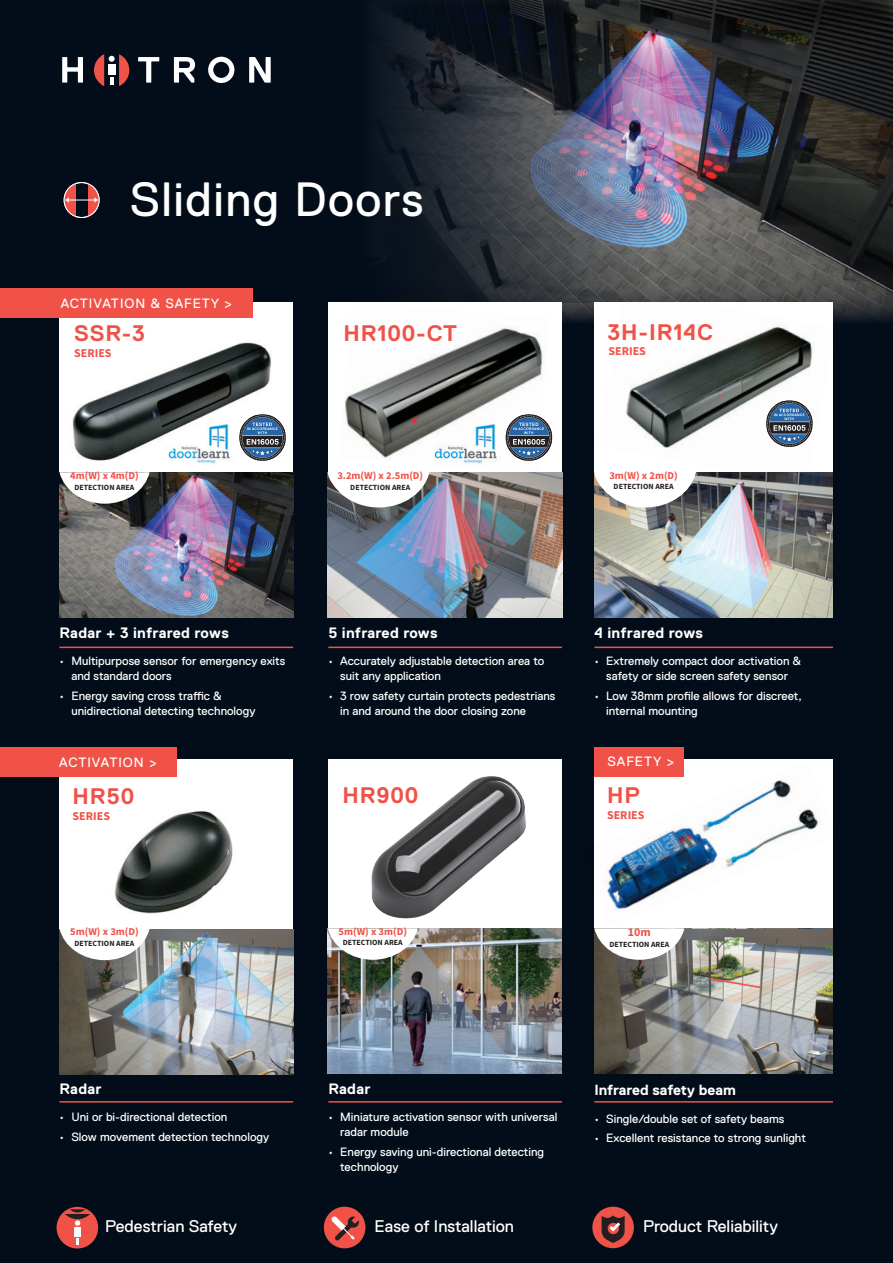
<style>
.page{position:relative;width:893px;height:1263px;background:#fff}
.page>*{position:absolute;margin:0;border:0;box-sizing:border-box;transform-origin:0 0}
.t1{font:48px "Replica LL";letter-spacing:.03em;color:#fff}
.t2{font:700 22.5px "Replica LL";letter-spacing:.04em;color:#f05248}
.t3{font:16.95px "Replica LL";color:#fff}
.t4{font:700 15px "Replica LL";letter-spacing:.02em;color:#fff}
.t5{font:700 14.7px "Replica LL";color:#fff}
.t6{font:13.5px "Replica LL";letter-spacing:.07em;color:#fff}
.t7{font:12px/15px "Replica LL";color:#fff}
.t8{font:700 12px "Source Sans Pro";color:#f05248}
.t9{font:700 10.5px "Source Sans Pro";color:#f05248}
.t10{font:700 7.95px "Source Sans Pro";color:#231f20}
</style>
<div class="page">
<div style="left:0;top:258px;width:893px;height:1005px;background:#030d1a"></div>
<img style="left:562px;top:0;width:331px;height:322px">
<svg style="left:0;top:0;width:647px;height:303px;background:#19202d"></svg>
<svg style="left:62px;top:57px;width:21px;height:26px"></svg>
<svg style="left:138px;top:57px;width:21px;height:26px"></svg>
<svg style="left:174px;top:57px;width:21px;height:26px"></svg>
<svg style="left:249px;top:57px;width:22px;height:26px"></svg>
<svg style="left:208px;top:57px;width:26px;height:26px"></svg>
<svg style="left:94px;top:54px;width:35px;height:32px"></svg>
<svg style="left:64px;top:182px;width:36px;height:36px"></svg>
<div style="left:57px;top:1207px;width:41px;height:41px;background:#f05248;border-radius:50%"></div>
<svg style="left:76px;top:1238px;width:3px;height:7px"></svg>
<div style="left:74px;top:1227px;width:7px;height:10px;background:#fff"></div>
<svg style="left:65px;top:1209px;width:25px;height:17px"></svg>
<div style="left:324px;top:1207px;width:41px;height:41px;background:#f05248;border-radius:50%"></div>
<svg style="left:331px;top:1216px;width:28px;height:25px"></svg>
<div style="left:592px;top:1207px;width:42px;height:41px;background:#f05248;border-radius:50%"></div>
<svg style="left:602px;top:1215px;width:23px;height:28px"></svg>
<div style="left:328px;top:759px;width:234px;height:170px;background:#fff"></div>
<div style="left:594px;top:759px;width:239px;height:170px;background:#fff"></div>
<div style="left:60px;top:759px;width:233px;height:170px;background:#fff"></div>
<div style="left:60px;top:303px;width:233px;height:170px;background:#fff"></div>
<div style="left:328px;top:303px;width:234px;height:170px;background:#fff"></div>
<img style="left:604px;top:780px;width:215px;height:130px">
<img style="left:72px;top:342px;width:212px;height:131px">
<img style="left:338px;top:301px;width:212px;height:172px">
<img style="left:596px;top:288px;width:239px;height:185px">
<img style="left:168px;top:423px;width:66px;height:42px">
<hr style="left:59px;top:647px;width:234px;height:1px;background:#f05248">
<hr style="left:328px;top:647px;width:234px;height:1px;background:#f05248">
<hr style="left:594px;top:647px;width:239px;height:1px;background:#f05248">
<hr style="left:59px;top:1101px;width:234px;height:1px;background:#f05248">
<hr style="left:328px;top:1101px;width:234px;height:1px;background:#f05248">
<hr style="left:594px;top:1101px;width:239px;height:1px;background:#f05248">
<svg style="left:239px;top:414px;width:47px;height:47px"></svg>
<svg style="left:766px;top:400px;width:47px;height:47px;background:#718398"></svg>
<img style="left:434px;top:423px;width:66px;height:42px">
<svg style="left:506px;top:414px;width:46px;height:47px"></svg>
<img style="left:59px;top:473px;width:234px;height:144px">
<img style="left:328px;top:473px;width:234px;height:144px">
<img style="left:328px;top:929px;width:234px;height:145px">
<img style="left:594px;top:473px;width:239px;height:144px">
<img style="left:594px;top:929px;width:239px;height:145px">
<svg style="left:60px;top:472px;width:90px;height:32px;background:#cdcdcc"></svg>
<svg style="left:328px;top:928px;width:90px;height:32px;background:#dedcd8"></svg>
<svg style="left:594px;top:465px;width:102px;height:42px;background:#e2e0df"></svg>
<svg style="left:328px;top:465px;width:102px;height:42px"></svg>
<svg style="left:594px;top:928px;width:90px;height:32px;background:#d8d7d5"></svg>
<div style="left:0;top:288px;width:252px;height:30px;background:#f05248"></div>
<div style="left:594px;top:747px;width:90px;height:30px;background:#f05248"></div>
<div style="left:0;top:747px;width:176px;height:30px;background:#f05248"></div>
<svg style="left:708px;top:977px;width:54px;height:12px"></svg>
<img style="left:115px;top:811px;width:118px;height:103px">
<img style="left:353px;top:776px;width:195px;height:153px">
<img style="left:60px;top:929px;width:233px;height:145px">
<svg style="left:60px;top:929px;width:90px;height:31px;background:#dcdbd9"></svg>
<h1 class="t1" style="left:130px;top:173px;width:295px">Sliding Doors</h1>
<p class="t6" style="left:61px;top:296px;width:173px">ACTIVATION &amp; SAFETY &gt;</p>
<h2 class="t2" style="left:343px;top:321px;width:115px">HR100-CT</h2>
<h2 class="t2" style="left:607px;top:319px;width:107px">3H-IR14C</h2>
<h2 class="t2" style="left:74px;top:321px;width:72px">SSR-3</h2>
<p class="t8" style="left:74px;top:345px;width:39px">SERIES</p>
<p class="t8" style="left:608px;top:343px;width:39px">SERIES</p>
<p class="t9" style="left:70px;top:469px;width:70px">4m(W) x 4m(D)</p>
<p class="t10" style="left:75px;top:482px;width:61px">DETECTION AREA</p>
<p class="t9" style="left:337px;top:469px;width:87px">3.2m(W) x 2.5m(D)</p>
<p class="t10" style="left:350px;top:482px;width:61px">DETECTION AREA</p>
<p class="t9" style="left:609px;top:469px;width:70px">3m(W) x 2m(D)</p>
<p class="t10" style="left:614px;top:482px;width:61px">DETECTION AREA</p>
<p class="t4" style="left:59px;top:624px;width:171px">Radar + 3 infrared rows</p>
<p class="t7" style="left:71px;top:654px;width:215px;text-indent:-12px">• Multipurpose sensor for emergency exits and standard doors</p>
<p class="t7" style="left:71px;top:688px;width:186px;text-indent:-12px">• Energy saving cross traffic &amp; unidirectional detecting technology</p>
<p class="t4" style="left:328px;top:624px;width:111px">5 infrared rows</p>
<p class="t7" style="left:340px;top:654px;width:205px;text-indent:-12px">• Accurately adjustable detection area to suit any application</p>
<p class="t7" style="left:340px;top:688px;width:217px;text-indent:-12px">• 3 row safety curtain protects pedestrians in and around the door closing zone</p>
<p class="t4" style="left:594px;top:624px;width:110px">4 infrared rows</p>
<p class="t7" style="left:594px;top:654px;width:208px;text-align:center">• Extremely compact door activation &amp; safety or side screen safety sensor</p>
<p class="t7" style="left:606px;top:688px;width:197px;text-indent:-12px">• Low 38mm profile allows for discreet, internal mounting</p>
<p class="t6" style="left:59px;top:754px;width:99px">ACTIVATION &gt;</p>
<p class="t6" style="left:608px;top:754px;width:68px">SAFETY &gt;</p>
<h2 class="t2" style="left:342px;top:783px;width:78px">HR900</h2>
<h2 class="t2" style="left:607px;top:783px;width:34px">HP</h2>
<h2 class="t2" style="left:73px;top:783px;width:63px">HR50</h2>
<p class="t8" style="left:73px;top:808px;width:39px">SERIES</p>
<p class="t8" style="left:607px;top:807px;width:39px">SERIES</p>
<p class="t9" style="left:70px;top:925px;width:70px">5m(W) x 3m(D)</p>
<p class="t10" style="left:75px;top:938px;width:61px">DETECTION AREA</p>
<p class="t4" style="left:59px;top:1080px;width:44px">Radar</p>
<p class="t7" style="left:59px;top:1110px;width:169px">• Uni or bi-directional detection</p>
<p class="t7" style="left:59px;top:1129px;width:211px">• Slow movement detection technology</p>
<p class="t9" style="left:339px;top:925px;width:70px">5m(W) x 3m(D)</p>
<p class="t10" style="left:343px;top:938px;width:61px">DETECTION AREA</p>
<p class="t8" style="left:628px;top:924px;width:24px">10m</p>
<p class="t10" style="left:609px;top:939px;width:61px">DETECTION AREA</p>
<p class="t4" style="left:328px;top:1080px;width:44px">Radar</p>
<p class="t7" style="left:340px;top:1110px;width:219px;text-indent:-12px">• Miniature activation sensor with universal radar module</p>
<p class="t7" style="left:340px;top:1144px;width:205px;text-indent:-12px">• Energy saving uni-directional detecting technology</p>
<p class="t5" style="left:594px;top:1082px;width:143px">Infrared safety beam</p>
<p class="t7" style="left:594px;top:1111px;width:191px">• Single/double set of safety beams</p>
<p class="t7" style="left:594px;top:1130px;width:213px">• Excellent resistance to strong sunlight</p>
<h3 class="t3" style="left:105px;top:1217px;width:134px">Pedestrian Safety</h3>
<h3 class="t3" style="left:375px;top:1217px;width:141px">Ease of Installation</h3>
<h3 class="t3" style="left:643px;top:1217px;width:136px">Product Reliability</h3>
</div>
